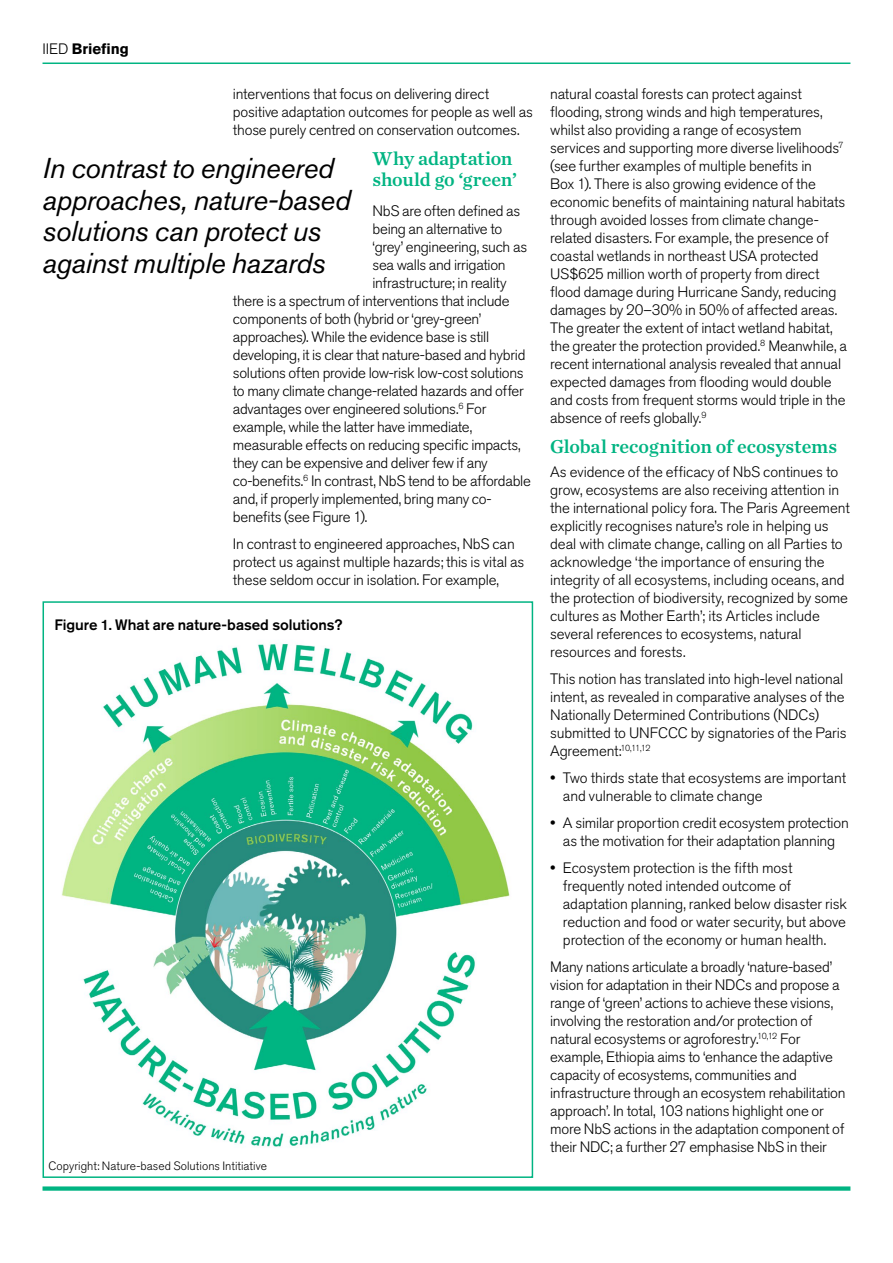
<style>
.page{position:relative;width:893px;height:1263px;background:#fff}
.page>*{position:absolute;margin:0;border:0;box-sizing:border-box;transform-origin:0 0}
.t1{font:italic 28.5px/31.5px "Akzidenz Grotesk BE";letter-spacing:-.015em;color:#000}
.t2{font:19.5px/21px "Chronicle Text G1 Semi";letter-spacing:-.005em;color:#00b482}
.t3{font:300 15px/18px "Akzidenz Grotesk BE";letter-spacing:-.015em;color:#000}
.t4{font:500 15px "Akzidenz Grotesk BE";letter-spacing:-.005em;color:#000}
.t5{font:700 15px "Akzidenz Grotesk BE";letter-spacing:-.005em;color:#000}
.t6{font:300 12px "Akzidenz Grotesk BE";letter-spacing:.005em;color:#000}
.s1{font-weight:300}
</style>
<div class="page">
<hr style="left:43px;top:63px;width:807px;height:1px;background:#00b482">
<div style="left:43px;top:1186px;width:807px;height:5px;background:#00b482"></div>
<img style="left:42px;top:636px;width:468px;height:538px">
<div style="left:43px;top:601px;width:490px;height:577px;border:2px solid #00b482"></div>
<p class="t5" style="left:43px;top:40px;width:88px"><span class="s1">IIED</span> Briefing</p>
<p class="t3" style="left:233px;top:85px;width:302px">interventions that focus on delivering direct positive adaptation outcomes for people as well as those purely centred on conservation outcomes.</p>
<h2 class="t2" style="left:373px;top:147px;width:146px">Why adaptation should go ‘green’</h2>
<p class="t3" style="left:373px;top:202px;width:149px">NbS are often defined as</p>
<p class="t3" style="left:373px;top:220px;width:131px">being an alternative to</p>
<p class="t3" style="left:373px;top:238px;width:156px">‘grey’ engineering, such as</p>
<p class="t3" style="left:373px;top:256px;width:135px">sea walls and irrigation</p>
<p class="t3" style="left:373px;top:274px;width:136px">infrastructure; in reality</p>
<p class="t3" style="left:233px;top:292px;width:278px">there is a spectrum of interventions that include</p>
<p class="t3" style="left:233px;top:310px;width:250px">components of both (hybrid or ‘grey-green’</p>
<p class="t3" style="left:233px;top:328px;width:258px">approaches). While the evidence base is still</p>
<p class="t3" style="left:233px;top:346px;width:294px">developing, it is clear that nature-based and hybrid</p>
<p class="t3" style="left:233px;top:364px;width:292px">solutions often provide low-risk low-cost solutions</p>
<p class="t3" style="left:233px;top:382px;width:292px">to many climate change-related hazards and offer</p>
<p class="t3" style="left:233px;top:400px;width:255px">advantages over engineered solutions.<sup>6</sup> For</p>
<p class="t3" style="left:233px;top:418px;width:241px">example, while the latter have immediate,</p>
<p class="t3" style="left:233px;top:436px;width:289px">measurable effects on reducing specific impacts,</p>
<p class="t3" style="left:233px;top:454px;width:256px">they can be expensive and deliver few if any</p>
<p class="t3" style="left:233px;top:472px;width:299px">co-benefits.<sup>6</sup> In contrast, NbS tend to be affordable</p>
<p class="t3" style="left:233px;top:490px;width:260px">and, if properly implemented, bring many co-</p>
<p class="t3" style="left:233px;top:508px;width:136px">benefits (see Figure 1).</p>
<p class="t3" style="left:233px;top:535px;width:293px">In contrast to engineered approaches, NbS can protect us against multiple hazards; this is vital as these seldom occur in isolation. For example,</p>
<h1 class="t1" style="left:43px;top:152px;width:310px">In contrast to engineered approaches, nature-based solutions can protect us against multiple hazards</h1>
<p class="t4" style="left:54px;top:616px;width:290px">Figure 1. What are nature-based solutions?</p>
<p class="t6" style="left:48px;top:1159px;width:220px">Copyright: Nature-based Solutions Intitiative</p>
<p class="t3" style="left:550px;top:85px;width:298px">natural coastal forests can protect against flooding, strong winds and high temperatures, whilst also providing a range of ecosystem services and supporting more diverse livelihoods<sup>7 </sup>(see further examples of multiple benefits in<br>Box 1). There is also growing evidence of the economic benefits of maintaining natural habitats through avoided losses from climate change&shy;related disasters. For example, the presence of coastal wetlands in northeast USA protected US$625 million worth of property from direct flood damage during Hurricane Sandy, reducing damages by 20–30% in 50% of affected areas.<br>The greater the extent of intact wetland habitat, the greater the protection provided.<sup>8</sup> Meanwhile, a recent international analysis revealed that annual expected damages from flooding would double and costs from frequent storms would triple in the absence of reefs globally.<sup>9</sup></p>
<h2 class="t2" style="left:550px;top:435px;width:288px">Global recognition of ecosystems</h2>
<p class="t3" style="left:550px;top:463px;width:301px">As evidence of the efficacy of NbS continues to grow, ecosystems are also receiving attention in the international policy fora. The Paris Agreement explicitly recognises nature’s role in helping us deal with climate change, calling on all Parties to acknowledge ‘the importance of ensuring the integrity of all ecosystems, including oceans, and the protection of biodiversity, recognized by some cultures as Mother Earth’; its Articles include several references to ecosystems, natural resources and forests.</p>
<p class="t3" style="left:550px;top:670px;width:298px">This notion has translated into high-level national intent, as revealed in comparative analyses of the Nationally Determined Contributions (NDCs) submitted to UNFCCC by signatories of the Paris Agreement:<sup>10,11,12</sup></p>
<p class="t3" style="left:563px;top:769px;width:285px;text-indent:-13px">• Two thirds state that ecosystems are important and vulnerable to climate change</p>
<p class="t3" style="left:550px;top:814px;width:300px;text-align:center">• A similar proportion credit ecosystem protection as the motivation for their adaptation planning</p>
<p class="t3" style="left:563px;top:859px;width:286px;text-indent:-13px">• Ecosystem protection is the fifth most frequently noted intended outcome of adaptation planning, ranked below disaster risk reduction and food or water security, but above protection of the economy or human health.</p>
<p class="t3" style="left:550px;top:958px;width:297px">Many nations articulate a broadly ‘nature-based’ vision for adaptation in their NDCs and propose a range of ‘green’ actions to achieve these visions, involving the restoration and/or protection of natural ecosystems or agroforestry.<sup>10,12</sup> For example, Ethiopia aims to ‘enhance the adaptive capacity of ecosystems, communities and infrastructure through an ecosystem rehabilitation approach’. In total, 103 nations highlight one or more NbS actions in the adaptation component of their NDC; a further 27 emphasise NbS in their</p>
</div>
